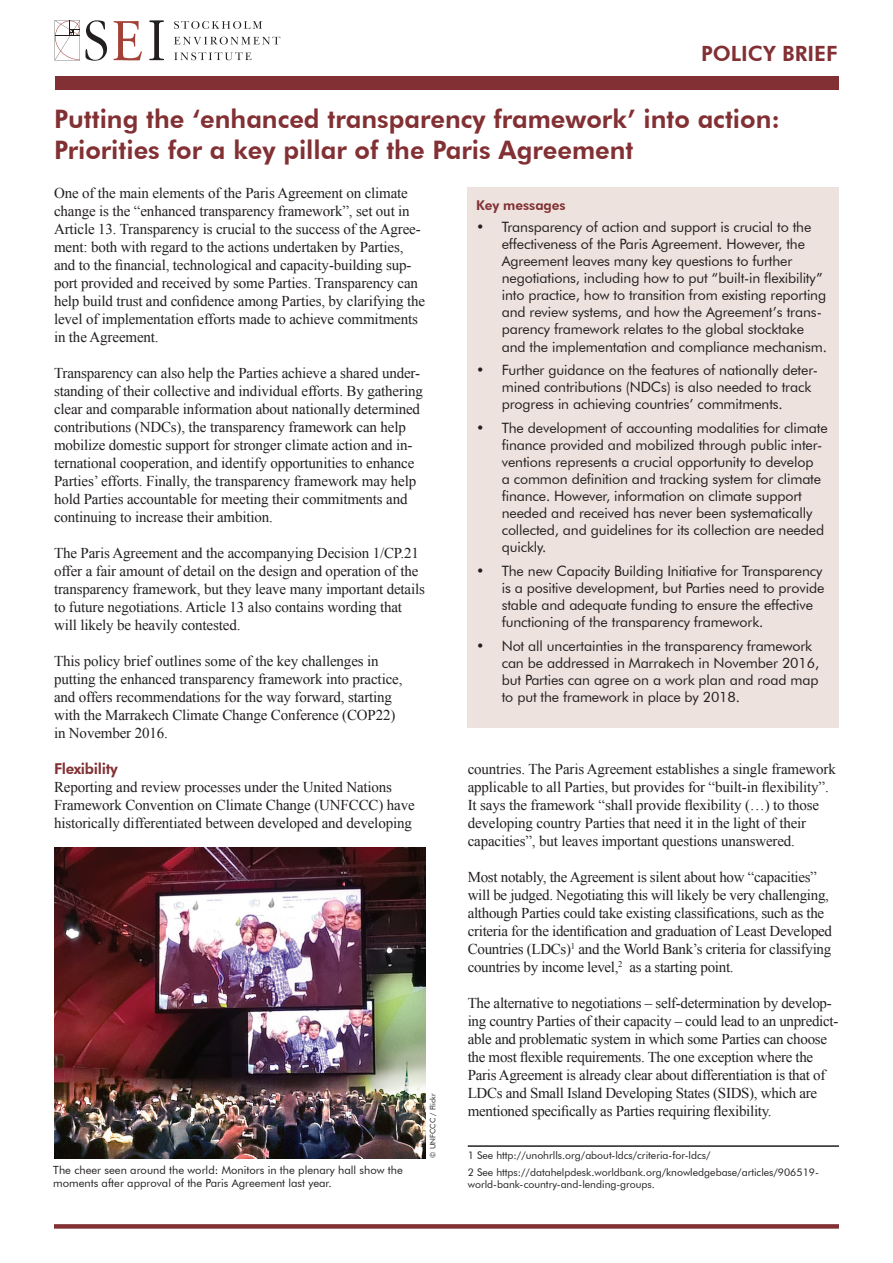
<style>
.page{position:relative;width:893px;height:1263px;background:#fff}
.page>*{position:absolute;margin:0;border:0;box-sizing:border-box;transform-origin:0 0}
.t1{font:800 25.5px/30.6px "Futura BT";color:#823033}
.t2{font:800 21px "Futura BT";color:#823033}
.t3{font:15px/18px "Times New Roman";letter-spacing:-.01em;color:#231f20}
.t4{font:800 15px "Futura BT";letter-spacing:-.02em;color:#823033}
.t5{font:14.25px/17.1px "Futura BT";letter-spacing:-.01em;color:#231f20}
.t6{font:800 13.5px "Futura BT";letter-spacing:-.005em;color:#823033}
.t7{font:11.25px/13.5px "Futura BT";color:#231f20}
.t8{font:10.5px/16.8px "Futura BT";color:#231f20}
.t9{font:7.5px "Futura BT";color:#231f20}
</style>
<div class="page">
<div style="left:55px;top:76px;width:783px;height:14px;background:#823033"></div>
<svg style="left:174px;top:21px;width:88px;height:8px"></svg>
<svg style="left:174px;top:37px;width:106px;height:23px"></svg>
<svg style="left:149px;top:20px;width:15px;height:40px"></svg>
<svg style="left:55px;top:20px;width:52px;height:41px"></svg>
<svg style="left:114px;top:21px;width:28px;height:39px"></svg>
<div style="left:54px;top:1224px;width:785px;height:5px;background:#823033"></div>
<hr style="left:468px;top:1145px;width:371px;height:2px;background:#231f20">
<div style="left:468px;top:187px;width:371px;height:540px;background:#ede2de"></div>
<img style="left:54px;top:847px;width:371px;height:312px">
<h2 class="t2" style="left:701px;top:41px;width:138px">POLICY BRIEF</h2>
<h1 class="t1" style="left:54px;top:104px;width:727px">Putting the ‘enhanced transparency framework’ into action:<br>Priorities for a key pillar of the Paris Agreement</h1>
<p class="t6" style="left:476px;top:197px;width:91px">Key messages</p>
<p class="t5" style="left:502px;top:218px;width:327px;text-indent:-26px">• Transparency of action and support is crucial to the effectiveness of the Paris Agreement. However, the Agreement leaves many key questions to further negotiations, including how to put “built-in flexibility” into practice, how to transition from existing reporting and review systems, and how the Agreement’s trans&shy;parency framework relates to the global stocktake and the implementation and compliance mechanism.</p>
<p class="t5" style="left:502px;top:361px;width:318px;text-indent:-26px">• Further guidance on the features of nationally deter&shy;mined contributions (NDCs) is also needed to track progress in achieving countries’ commitments.</p>
<p class="t5" style="left:502px;top:419px;width:327px;text-indent:-26px">• The development of accounting modalities for climate finance provided and mobilized through public inter&shy;ventions represents a crucial opportunity to develop<br>a common definition and tracking system for climate finance. However, information on climate support needed and received has never been systematically collected, and guidelines for its collection are needed quickly.</p>
<p class="t5" style="left:502px;top:562px;width:324px;text-indent:-26px">• The new Capacity Building Initiative for Transparency is a positive development, but Parties need to provide stable and adequate funding to ensure the effective functioning of the transparency framework.</p>
<p class="t5" style="left:502px;top:637px;width:319px;text-indent:-26px">• Not all uncertainties in the transparency framework can be addressed in Marrakech in November 2016, but Parties can agree on a work plan and road map to put the framework in place by 2018.</p>
<p class="t3" style="left:54px;top:184px;width:373px">One of the main elements of the Paris Agreement on climate change is the “enhanced transparency framework”, set out in Article 13. Transparency is crucial to the success of the Agree&shy;ment: both with regard to the actions undertaken by Parties, and to the financial, technological and capacity-building sup&shy;port provided and received by some Parties. Transparency can help build trust and confidence among Parties, by clarifying the level of implementation efforts made to achieve commitments in the Agreement.</p>
<p class="t3" style="left:54px;top:364px;width:370px">Transparency can also help the Parties achieve a shared under&shy;standing of their collective and individual efforts. By gathering clear and comparable information about nationally determined contributions (NDCs), the transparency framework can help mobilize domestic support for stronger climate action and in&shy;ternational cooperation, and identify opportunities to enhance Parties’ efforts. Finally, the transparency framework may help hold Parties accountable for meeting their commitments and continuing to increase their ambition.</p>
<p class="t3" style="left:54px;top:544px;width:372px">The Paris Agreement and the accompanying Decision 1/CP.21 offer a fair amount of detail on the design and operation of the transparency framework, but they leave many important details to future negotiations. Article 13 also contains wording that will likely be heavily contested.</p>
<p class="t3" style="left:54px;top:652px;width:350px">This policy brief outlines some of the key challenges in putting the enhanced transparency framework into practice, and offers recommendations for the way forward, starting with the Marrakech Climate Change Conference (COP22) in November 2016.</p>
<p class="t4" style="left:54px;top:760px;width:65px">Flexibility</p>
<p class="t3" style="left:54px;top:778px;width:362px">Reporting and review processes under the United Nations<br>Framework Convention on Climate Change (UNFCCC) have historically differentiated between developed and developing</p>
<p class="t3" style="left:468px;top:760px;width:370px">countries. The Paris Agreement establishes a single framework applicable to all Parties, but provides for “built-in flexibility”.<br>It says the framework “shall provide flexibility (…) to those developing country Parties that need it in the light of their capacities”, but leaves important questions unanswered.</p>
<p class="t3" style="left:468px;top:868px;width:366px">Most notably, the Agreement is silent about how “capacities” will be judged. Negotiating this will likely be very challenging, although Parties could take existing classifications, such as the criteria for the identification and graduation of Least Developed Countries (LDCs)<sup>1</sup> and the World Bank’s criteria for classifying countries by income level,<sup>2</sup> as a starting point.</p>
<p class="t3" style="left:468px;top:994px;width:372px">The alternative to negotiations – self-determination by develop&shy;ing country Parties of their capacity – could lead to an unpredict&shy;able and problematic system in which some Parties can choose the most flexible requirements. The one exception where the Paris Agreement is already clear about differentiation is that of LDCs and Small Island Developing States (SIDS), which are mentioned specifically as Parties requiring flexibility.</p>
<p class="t8" style="left:468px;top:1146px;width:353px">1 See http://unohrlls.org/about-ldcs/criteria-for-ldcs/<br>2 See https://datahelpdesk.worldbank.org/knowledgebase/articles/906519-</p>
<p class="t8" style="left:468px;top:1176px;width:189px">world-bank-country-and-lending-groups.</p>
<p class="t9" style="left:428px;top:1158px;width:66px;rotate:-90deg">© UNFCCC / Flickr</p>
<p class="t7" style="left:53px;top:1163px;width:351px">The cheer seen around the world: Monitors in the plenary hall show the moments after approval of the Paris Agreement last year.</p>
</div>
